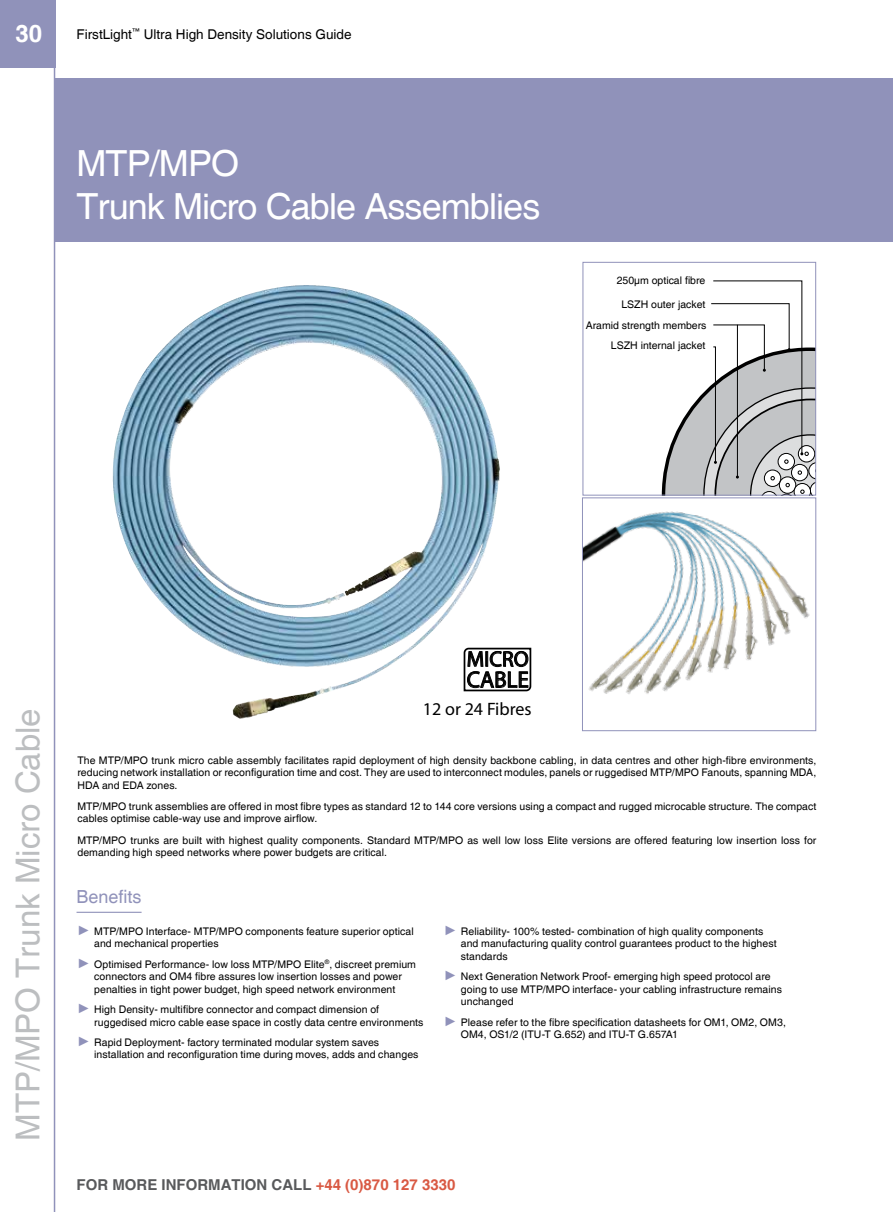
<style>
.page{position:relative;width:893px;height:1212px;background:#fff}
.page>*{position:absolute;margin:0;border:0;box-sizing:border-box;transform-origin:0 0}
.t1{font:36px/43.2px "Helvetica";letter-spacing:-.025em;color:#fff}
.t2{font:33px "Helvetica";color:#bcbec0}
.t3{font:700 24px "Helvetica";color:#fff}
.t4{font:22.95px "Myriad";color:#000}
.t5{font:21.75px "Myriad";color:#000}
.t6{font:18px "Myriad";color:#000}
.t7{font:18px "Helvetica";color:#9092ba}
.t8{font:700 15px "Helvetica";color:#58595b}
.t9{font:13.5px "Helvetica";color:#000}
.t10{font:10.5px/12.6px "Helvetica";letter-spacing:.005em;color:#000}
.s1{font-family:"Arial";font-weight:700;font-size:13.5px;color:#9092ba}
.s2{color:#d95943}
</style>
<div class="page">
<div style="left:55px;top:78px;width:838px;height:164px;background:#9092ba"></div>
<svg style="left:112px;top:285px;width:388px;height:434px"></svg>
<img style="left:190px;top:285px;width:115px;height:39px">
<img style="left:584px;top:511px;width:226px;height:183px">
<div style="left:582px;top:497px;width:234px;height:234px;border:1px solid #9092ba"></div>
<svg style="left:463px;top:647px;width:69px;height:45px"></svg>
<div style="left:583px;top:262px;width:233px;height:233px;border:1px solid #9092ba"></div>
<svg style="left:662px;top:280px;width:154px;height:215px"></svg>
<div style="left:0;top:0;width:55px;height:67px;background:#9092ba"></div>
<hr style="left:54px;top:0;width:1px;height:1212px;background:#9092ba">
<hr style="left:77px;top:912px;width:65px;height:1px;background:#9092ba">
<h3 class="t3" style="left:15px;top:19px;width:28px">30</h3>
<p class="t9" style="left:77px;top:26px;width:276px">FirstLight<sup>™</sup> Ultra High Density Solutions Guide</p>
<h1 class="t1" style="left:77px;top:143px;width:465px">MTP/MPO<br>Trunk Micro Cable Assemblies</h1>
<p class="t10" style="left:617px;top:274px;width:90px">250μm optical fibre</p>
<p class="t10" style="left:586px;top:315px;width:122px;line-height:20.2px;text-align:right">Aramid strength members<br>LSZH internal jacket</p>
<p class="t10" style="left:621px;top:298px;width:86px">LSZH outer jacket</p>
<h2 class="t2" style="left:9px;top:1141px;width:434px;rotate:-90deg">MTP/MPO Trunk Micro Cable</h2>
<h3 class="t5" style="left:467px;top:648px;width:64px">MICRO</h3>
<h3 class="t4" style="left:467px;top:668px;width:64px">CABLE</h3>
<h3 class="t6" style="left:423px;top:700px;width:110px">12 or 24 Fibres</h3>
<p class="t10" style="left:77px;top:754px;width:741px;text-align:justify">The MTP/MPO trunk micro cable assembly facilitates rapid deployment of high density backbone cabling, in data centres and other high-fibre environments, reducing network installation or reconfiguration time and cost. They are used to interconnect modules, panels or ruggedised MTP/MPO Fanouts, spanning MDA, HDA and EDA zones.</p>
<p class="t10" style="left:77px;top:800px;width:740px">MTP/MPO trunk assemblies are offered in most fibre types as standard 12 to 144 core versions using a compact and rugged microcable structure. The compact cables optimise cable-way use and improve airflow.</p>
<p class="t10" style="left:77px;top:834px;width:740px">MTP/MPO trunks are built with highest quality components. Standard MTP/MPO as well low loss Elite versions are offered featuring low insertion loss for demanding high speed networks where power budgets are critical.</p>
<h3 class="t7" style="left:77px;top:886px;width:67px">Benefits</h3>
<p class="t10" style="left:94px;top:925px;width:321px;text-indent:-17px"><span class="s1">►</span> MTP/MPO Interface- MTP/MPO components feature superior optical and mechanical properties</p>
<p class="t10" style="left:77px;top:958px;width:340px;text-align:center"><span class="s1">►</span> Optimised Performance- low loss MTP/MPO Elite<sup>®</sup>, discreet premium connectors and OM4 fibre assures low insertion losses and power penalties in tight power budget, high speed network environment</p>
<p class="t10" style="left:94px;top:1003px;width:331px;text-indent:-17px"><span class="s1">►</span> High Density- multifibre connector and compact dimension of ruggedised micro cable ease space in costly data centre environments</p>
<p class="t10" style="left:94px;top:1036px;width:326px;text-indent:-17px"><span class="s1">►</span> Rapid Deployment- factory terminated modular system saves installation and reconfiguration time during moves, adds and changes</p>
<p class="t10" style="left:461px;top:925px;width:317px;text-indent:-17px"><span class="s1">►</span> Reliability- 100% tested- combination of high quality components and manufacturing quality control guarantees product to the highest standards</p>
<p class="t10" style="left:461px;top:970px;width:323px;text-indent:-17px"><span class="s1">►</span> Next Generation Network Proof- emerging high speed protocol are going to use MTP/MPO interface- your cabling infrastructure remains unchanged</p>
<p class="t10" style="left:461px;top:1016px;width:327px;text-indent:-17px"><span class="s1">►</span> Please refer to the fibre specification datasheets for OM1, OM2, OM3,<br>OM4, OS1/2 (ITU-T G.652) and ITU-T G.657A1</p>
<h3 class="t8" style="left:77px;top:1175px;width:380px">FOR MORE INFORMATION CALL <span class="s2">+44 (0)870 127 3330</span></h3>
</div>
